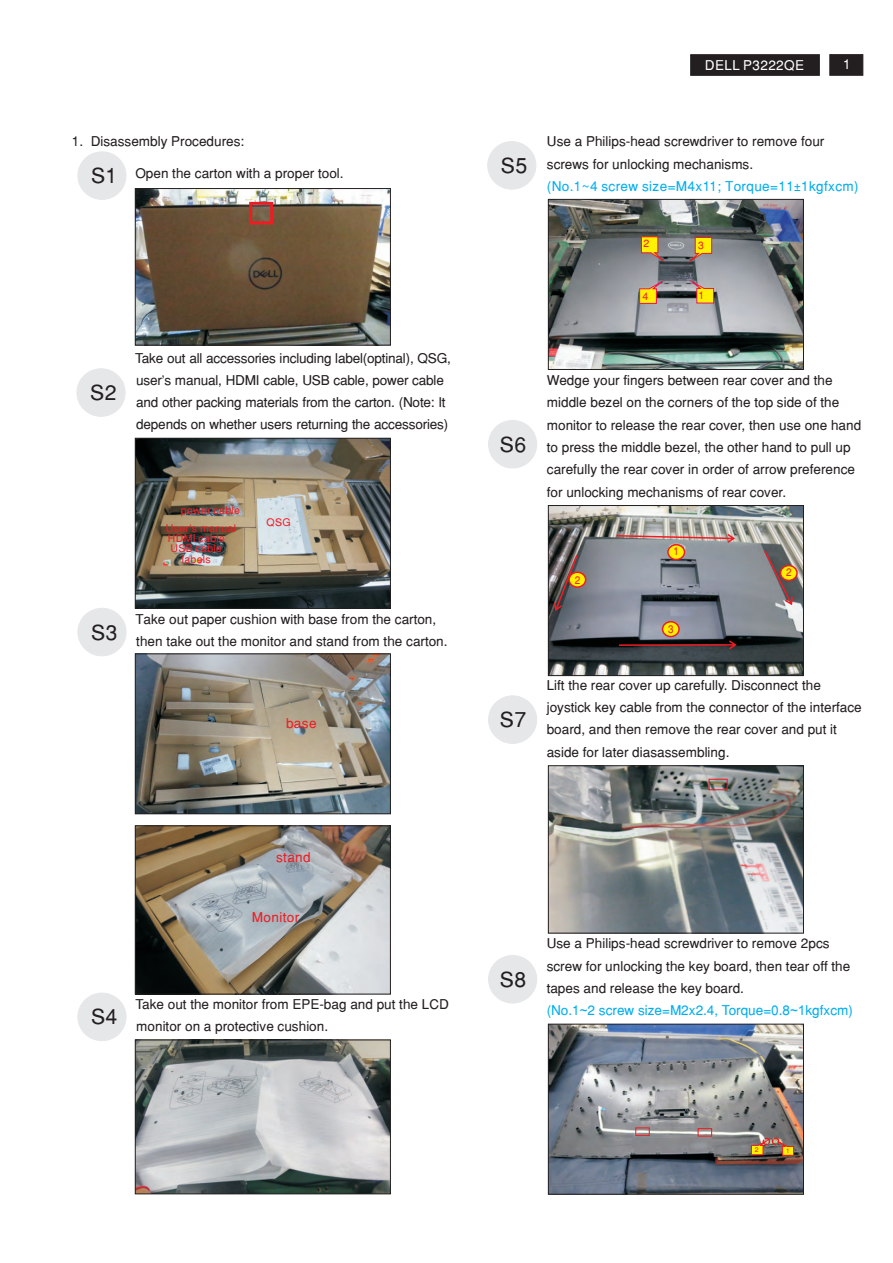
<style>
.page{position:relative;width:893px;height:1263px;background:#fff}
.page>*{position:absolute;margin:0;border:0;box-sizing:border-box;transform-origin:0 0}
.t1{font:21px "Helvetica";letter-spacing:.03em;color:#231f20}
.t2{font:13.5px/22.4px "Helvetica";color:#231f20}
.t3{font:13.5px "Helvetica";letter-spacing:.03em;color:#ee1d23}
.t4{font:13.5px "Helvetica";letter-spacing:.03em;color:#fff}
.t5{font:10.95px "Helvetica";color:#ee1d23;scale:.9 1}
.t6{font:10.5px/17.5px "Helvetica";letter-spacing:.03em;color:#ee1d23}
.t7{font:10.35px "Helvetica";color:#ee1d23}
.t8{font:6.75px "Helvetica";color:#ee1d23}
.t9{font:6.3px "Helvetica";color:#ee1d23}
.s1{color:#00aeef}
.s2{font-family:"Arial";font-size:12px;color:#00aeef}
.s3{font-family:"Arial";color:#00aeef}
</style>
<div class="page">
<div style="left:77px;top:369px;width:48px;height:47px;background:#e6e7e9;border:1px solid #e6e7e9;border-radius:50%"></div>
<div style="left:78px;top:152px;width:48px;height:48px;background:#e6e7e9;border:1px solid #e6e7e9;border-radius:50%"></div>
<img style="left:137px;top:1042px;width:252px;height:150px">
<div style="left:135px;top:1040px;width:256px;height:154px;border:1px solid #231f20"></div>
<div style="left:78px;top:608px;width:48px;height:48px;background:#e6e7e9;border:1px solid #e6e7e9;border-radius:50%"></div>
<div style="left:78px;top:993px;width:48px;height:48px;background:#e6e7e9;border:1px solid #e6e7e9;border-radius:50%"></div>
<div style="left:488px;top:141px;width:48px;height:48px;background:#e6e7e9;border:1px solid #e6e7e9;border-radius:50%"></div>
<img style="left:137px;top:828px;width:252px;height:164px">
<div style="left:135px;top:826px;width:256px;height:168px;border:1px solid #231f20"></div>
<img style="left:137px;top:656px;width:252px;height:156px">
<div style="left:135px;top:654px;width:256px;height:160px;border:1px solid #231f20"></div>
<img style="left:550px;top:201px;width:252px;height:167px">
<div style="left:548px;top:199px;width:256px;height:171px;border:1px solid #231f20"></div>
<svg style="left:641px;top:236px;width:24px;height:26px"></svg>
<svg style="left:688px;top:237px;width:24px;height:25px"></svg>
<svg style="left:639px;top:281px;width:24px;height:23px"></svg>
<svg style="left:690px;top:280px;width:24px;height:23px"></svg>
<div style="left:830px;top:54px;width:33px;height:21px;background:#231f20;border:1px solid #231f20"></div>
<div style="left:690px;top:55px;width:129px;height:20px;background:#231f20"></div>
<img style="left:550px;top:507px;width:252px;height:167px">
<div style="left:548px;top:505px;width:256px;height:171px;border:1px solid #231f20"></div>
<div style="left:488px;top:420px;width:49px;height:48px;background:#e6e7e9;border:1px solid #e6e7e9;border-radius:50%"></div>
<div style="left:488px;top:696px;width:49px;height:48px;background:#e6e7e9;border:1px solid #e6e7e9;border-radius:50%"></div>
<svg style="left:662px;top:621px;width:18px;height:16px"></svg>
<svg style="left:568px;top:572px;width:18px;height:16px"></svg>
<svg style="left:764px;top:551px;width:29px;height:54px"></svg>
<svg style="left:554px;top:555px;width:24px;height:56px"></svg>
<svg style="left:616px;top:534px;width:119px;height:9px"></svg>
<svg style="left:619px;top:640px;width:118px;height:9px"></svg>
<svg style="left:667px;top:544px;width:18px;height:16px"></svg>
<svg style="left:780px;top:565px;width:18px;height:16px"></svg>
<img style="left:137px;top:190px;width:252px;height:153px">
<div style="left:135px;top:188px;width:256px;height:157px;border:1px solid #231f20"></div>
<div style="left:249px;top:202px;width:24px;height:22px;border:3px solid #ee1d23"></div>
<div style="left:488px;top:955px;width:49px;height:48px;background:#e6e7e9;border:1px solid #e6e7e9;border-radius:50%"></div>
<img style="left:550px;top:768px;width:252px;height:163px">
<div style="left:548px;top:766px;width:256px;height:167px;border:1px solid #231f20"></div>
<img style="left:137px;top:440px;width:252px;height:166px">
<div style="left:135px;top:438px;width:256px;height:170px;border:1px solid #231f20"></div>
<div style="left:709px;top:779px;width:19px;height:11px;border:1px solid #ee2028"></div>
<img style="left:550px;top:1026px;width:252px;height:166px">
<div style="left:548px;top:1024px;width:256px;height:170px;border:1px solid #231f20"></div>
<svg style="left:751px;top:1137px;width:43px;height:19px"></svg>
<div style="left:635px;top:1127px;width:15px;height:9px;border:1px solid #ee2028"></div>
<div style="left:698px;top:1128px;width:14px;height:9px;border:1px solid #ee2028"></div>
<div style="left:772px;top:1137px;width:7px;height:8px;border:1px dashed #ee1d23;border-radius:50%"></div>
<p class="t2" style="left:72px;top:130px;width:174px">1. Disassembly Procedures:</p>
<h1 class="t1" style="left:91px;top:167px;width:28px">S1</h1>
<p class="t2" style="left:135px;top:164px;width:210px">Open the carton with a proper tool.</p>
<h1 class="t1" style="left:90px;top:384px;width:28px">S2</h1>
<p class="t2" style="left:135px;top:348px;width:317px">Take out all accessories including label(optinal), QSG, user’s manual, HDMI cable, USB cable, power cable and other packing materials from the carton. (Note: It depends on whether users returning the accessories)</p>
<p class="t6" style="left:166px;top:503px;width:76px;text-indent:15px">power cable<br>User’s manual</p>
<p class="t6" style="left:182px;top:552px;width:30px">labels</p>
<p class="t6" style="left:168px;top:531px;width:59px">HDMI cable</p>
<p class="t6" style="left:170px;top:541px;width:53px">USB cable</p>
<p class="t6" style="left:267px;top:514px;width:25px">QSG</p>
<p class="t2" style="left:91px;top:609px;width:358px;text-indent:44px">Take out paper cushion with base from the carton,<br><sup>S3</sup> then take out the monitor and stand from the carton.</p>
<p class="t3" style="left:286px;top:718px;width:32px">base</p>
<p class="t3" style="left:276px;top:852px;width:36px">stand</p>
<p class="t3" style="left:252px;top:912px;width:49px">Monitor</p>
<h1 class="t1" style="left:91px;top:1009px;width:28px">S4</h1>
<p class="t2" style="left:135px;top:994px;width:315px">Take out the monitor from EPE-bag and put the LCD monitor on a protective cushion.</p>
<p class="t4" style="left:705px;top:60px;width:101px">DELL P3222QE</p>
<p class="t4" style="left:843px;top:56px;width:9px">1</p>
<h1 class="t1" style="left:501px;top:157px;width:28px">S5</h1>
<p class="t2" style="left:547px;top:132px;width:313px">Use a Philips-head screwdriver to remove four screws for unlocking mechanisms.<br><span class="s1">(No.1~4 screw size=M4x11; Torque=11</span><span class="s2">±</span><span class="s1">1kgfxcm)</span></p>
<p class="t7" style="left:643px;top:240px;width:7px">2</p>
<p class="t7" style="left:698px;top:241px;width:7px">3</p>
<p class="t7" style="left:642px;top:292px;width:7px">4</p>
<p class="t7" style="left:698px;top:291px;width:7px">1</p>
<h1 class="t1" style="left:500px;top:436px;width:28px">S6</h1>
<h1 class="t1" style="left:500px;top:711px;width:28px">S7</h1>
<p class="t2" style="left:547px;top:370px;width:316px">Wedge your fingers between rear cover and the middle bezel on the corners of the top side of the monitor to release the rear cover, then use one hand to press the middle bezel, the other hand to pull up carefully the rear cover in order of arrow preference for unlocking mechanisms of rear cover.</p>
<p class="t5" style="left:575px;top:575px;width:8px">2</p>
<p class="t5" style="left:674px;top:547px;width:8px">1</p>
<p class="t5" style="left:668px;top:625px;width:8px">3</p>
<p class="t5" style="left:786px;top:568px;width:8px">2</p>
<p class="t2" style="left:547px;top:675px;width:317px">Lift the rear cover up carefully. Disconnect the joystick key cable from the connector of the interface board, and then remove the rear cover and put it aside for later diasassembling.</p>
<h1 class="t1" style="left:500px;top:971px;width:28px">S8</h1>
<p class="t2" style="left:547px;top:934px;width:308px">Use a Philips-head screwdriver to remove 2pcs screw for unlocking the key board, then tear off the tapes and release the key board.<br><span class="s1">(No.1</span><span class="s3">~</span><span class="s1">2 screw size=M2x2.4, Torque=0.8</span><span class="s3">~1</span><span class="s1">kgfxcm)</span></p>
<p class="t8" style="left:755px;top:1147px;width:5px">2</p>
<p class="t9" style="left:786px;top:1148px;width:5px">1</p>
</div>
